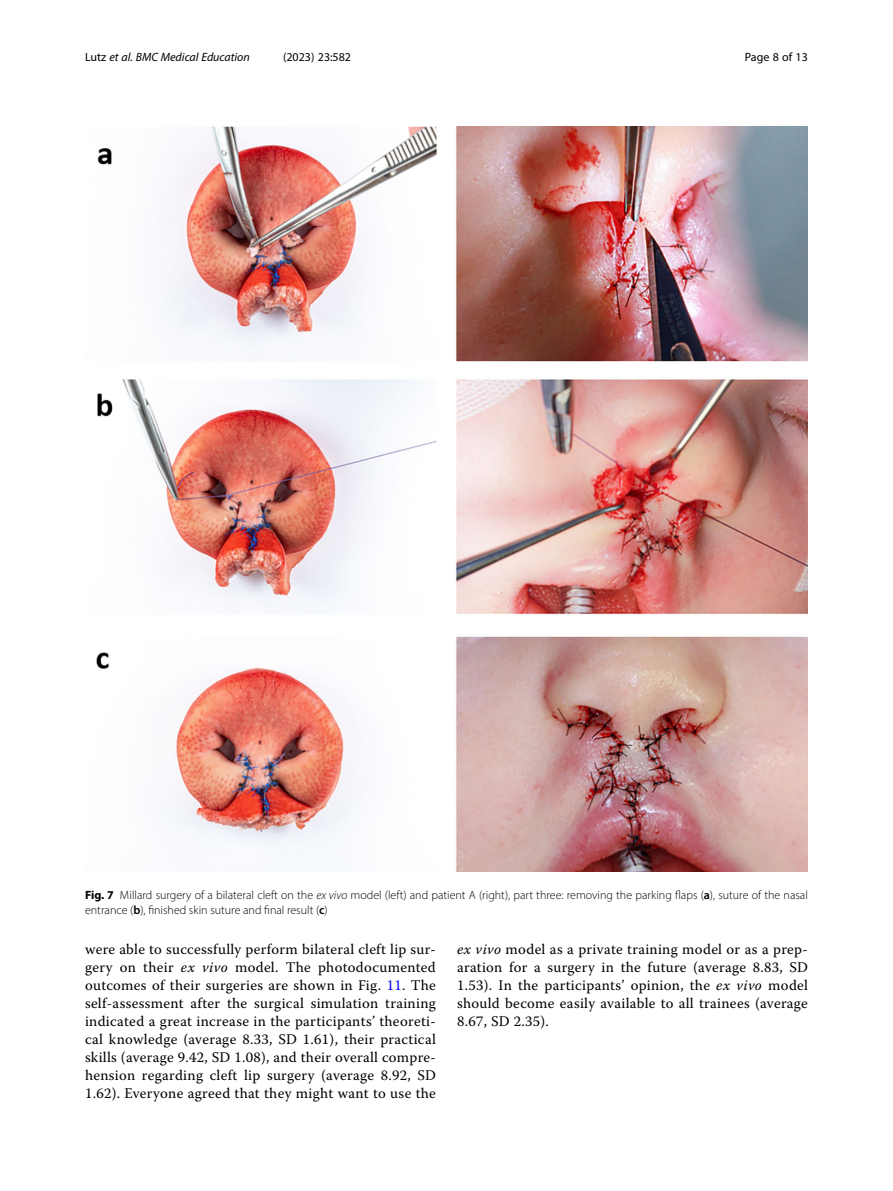
<style>
.page{position:relative;width:893px;height:1191px;background:#fff}
.page>*{position:absolute;margin:0;border:0;box-sizing:border-box;transform-origin:0 0}
.Body_Text_Indent{font:14.7px/18px "Warnock Pro";letter-spacing:.02em;color:#000;text-align:justify}
.Figure_Caption{font:300 12px/15px "Myriad Pro";color:#000}
.t1{font:italic 12px "Myriad Pro";color:#000}
.t2{font:12px "Myriad Pro";color:#000}
.s1{font-style:normal}
.s2{font-weight:700}
.s3{font-style:italic}
.s4{font-weight:600}
.s5{color:#00f}
</style>
<div class="page">
<img style="left:96px;top:126px;width:712px;height:745px">
<p class="t1" style="left:85px;top:50px;width:166px"><span class="s1">Lutz</span> et al. BMC Medical Education</p>
<p class="t2" style="left:283px;top:50px;width:70px">(2023) 23:582</p>
<p class="t2" style="left:745px;top:50px;width:65px">Page 8 of 13</p>
<p class="Figure_Caption" style="left:85px;top:887px;width:724px"><span class="s2">Fig. 7</span> Millard surgery of a bilateral cleft on the <span class="s3">ex vivo</span> model (left) and patient A (right), part three: removing the parking flaps (<span class="s4">a</span>), suture of the nasal entrance (<span class="s4">b</span>), finished skin suture and final result (<span class="s4">c</span>)</p>
<p class="Body_Text_Indent" style="left:85px;top:940px;width:352px">were able to successfully perform bilateral cleft lip sur&shy;gery on their <span class="s3">ex vivo</span> model. The photodocumented outcomes of their surgeries are shown in Fig. <span class="s5">11</span>. The self-assessment after the surgical simulation training indicated a great increase in the participants’ theoreti&shy;cal knowledge (average 8.33, SD 1.61), their practical skills (average 9.42, SD 1.08), and their overall compre&shy;hension regarding cleft lip surgery (average 8.92, SD 1.62). Everyone agreed that they might want to use the</p>
<p class="Body_Text_Indent" style="left:457px;top:940px;width:352px"><span class="s3">ex vivo</span> model as a private training model or as a prep&shy;aration for a surgery in the future (average 8.83, SD 1.53). In the participants’ opinion, the <span class="s3">ex vivo</span> model should become easily available to all trainees (average 8.67, SD 2.35).</p>
</div>
